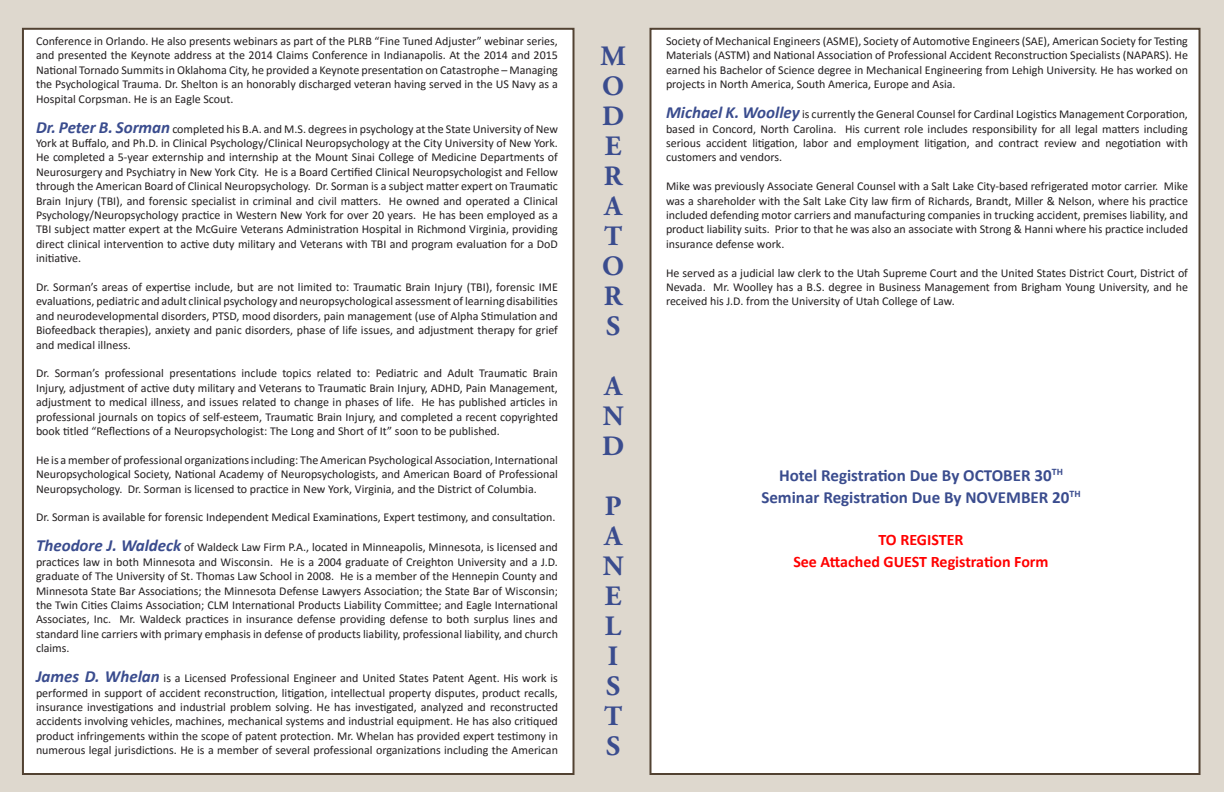
<style>
.page{position:relative;width:1224px;height:792px;background:#ded8ce}
.page>*{position:absolute;margin:0;border:0;box-sizing:border-box;transform-origin:0 0}
.t1{font:700 28px "Adobe Garamond Pro";color:#3a4c8e}
.t2{font:700 17px "Calibri";color:#3a4c8e}
.t3{font:700 16px "Calibri";color:#f00}
.t4{font:12px/14.4px "Calibri";color:#231f20;text-align:justify}
.s1{font-weight:700;font-style:italic;font-size:17px;color:#3a4c8e}
</style>
<div class="page">
<div style="left:650px;top:28px;width:551px;height:747px;background:#fff;border:2px solid #524232"></div>
<div style="left:22px;top:28px;width:552px;height:747px;background:#fff;border:2px solid #524232"></div>
<p class="t4" style="left:36px;top:33px;width:523px">Conference in Orlando. He also presents webinars as part of the PLRB “Fine Tuned Adjuster” webinar series, and presented the Keynote address at the 2014 Claims Conference in Indianapolis. At the 2014 and 2015<br>National Tornado Summits in Oklahoma City, he provided a Keynote presentation on Catastrophe – Managing the Psychological Trauma. Dr. Shelton is an honorably discharged veteran having served in the US Navy as a Hospital Corpsman. He is an Eagle Scout.</p>
<p class="t4" style="left:36px;top:121px;width:524px"><span class="s1">Dr. Peter B. Sorman</span> completed his B.A. and M.S. degrees in psychology at the State University of New York at Buffalo, and Ph.D. in Clinical Psychology/Clinical Neuropsychology at the City University of New York.<br>He completed a 5-year externship and internship at the Mount Sinai College of Medicine Departments of Neurosurgery and Psychiatry in New York City. He is a Board Certified Clinical Neuropsychologist and Fellow through the American Board of Clinical Neuropsychology. Dr. Sorman is a subject matter expert on Traumatic Brain Injury (TBI), and forensic specialist in criminal and civil matters. He owned and operated a Clinical Psychology/Neuropsychology practice in Western New York for over 20 years. He has been employed as a TBI subject matter expert at the McGuire Veterans Administration Hospital in Richmond Virginia, providing direct clinical intervention to active duty military and Veterans with TBI and program evaluation for a DoD initiative.</p>
<p class="t4" style="left:36px;top:279px;width:523px">Dr. Sorman’s areas of expertise include, but are not limited to: Traumatic Brain Injury (TBI), forensic IME evaluations, pediatric and adult clinical psychology and neuropsychological assessment of learning disabilities and neurodevelopmental disorders, PTSD, mood disorders, pain management (use of Alpha Stimulation and Biofeedback therapies), anxiety and panic disorders, phase of life issues, and adjustment therapy for grief and medical illness.</p>
<p class="t4" style="left:36px;top:366px;width:523px">Dr. Sorman’s professional presentations include topics related to: Pediatric and Adult Traumatic Brain Injury, adjustment of active duty military and Veterans to Traumatic Brain Injury, ADHD, Pain Management, adjustment to medical illness, and issues related to change in phases of life. He has published articles in professional journals on topics of self-esteem, Traumatic Brain Injury, and completed a recent copyrighted book titled “Reflections of a Neuropsychologist: The Long and Short of It” soon to be published.</p>
<p class="t4" style="left:36px;top:452px;width:523px">He is a member of professional organizations including: The American Psychological Association, International Neuropsychological Society, National Academy of Neuropsychologists, and American Board of Professional Neuropsychology. Dr. Sorman is licensed to practice in New York, Virginia, and the District of Columbia.</p>
<p class="t4" style="left:36px;top:510px;width:521px">Dr. Sorman is available for forensic Independent Medical Examinations, Expert testimony, and consultation.</p>
<p class="t4" style="left:36px;top:540px;width:523px"><span class="s1">Theodore J. Waldeck</span> of Waldeck Law Firm P.A., located in Minneapolis, Minnesota, is licensed and practices law in both Minnesota and Wisconsin. He is a 2004 graduate of Creighton University and a J.D. graduate of The University of St. Thomas Law School in 2008. He is a member of the Hennepin County and Minnesota State Bar Associations; the Minnesota Defense Lawyers Association; the State Bar of Wisconsin; the Twin Cities Claims Association; CLM International Products Liability Committee; and Eagle International Associates, Inc. Mr. Waldeck practices in insurance defense providing defense to both surplus lines and standard line carriers with primary emphasis in defense of products liability, professional liability, and church claims.</p>
<p class="t4" style="left:36px;top:671px;width:524px"><span class="s1">James D. Whelan</span> is a Licensed Professional Engineer and United States Patent Agent. His work is performed in support of accident reconstruction, litigation, intellectual property disputes, product recalls, insurance investigations and industrial problem solving. He has investigated, analyzed and reconstructed accidents involving vehicles, machines, mechanical systems and industrial equipment. He has also critiqued product infringements within the scope of patent protection. Mr. Whelan has provided expert testimony in numerous legal jurisdictions. He is a member of several professional organizations including the American</p>
<p class="t1" style="left:600px;top:40px;width:27px">M</p>
<p class="t1" style="left:602px;top:70px;width:24px">O</p>
<p class="t1" style="left:602px;top:100px;width:24px">D</p>
<p class="t1" style="left:605px;top:130px;width:18px">E</p>
<p class="t1" style="left:604px;top:160px;width:20px">R</p>
<p class="t1" style="left:604px;top:190px;width:19px">A</p>
<p class="t1" style="left:604px;top:220px;width:20px">T</p>
<p class="t1" style="left:602px;top:250px;width:24px">O</p>
<p class="t1" style="left:604px;top:280px;width:20px">R</p>
<p class="t1" style="left:606px;top:310px;width:16px">S</p>
<p class="t1" style="left:604px;top:370px;width:19px">A</p>
<p class="t1" style="left:603px;top:400px;width:22px">N</p>
<p class="t1" style="left:602px;top:430px;width:24px">D</p>
<p class="t1" style="left:605px;top:490px;width:18px">P</p>
<p class="t1" style="left:604px;top:520px;width:19px">A</p>
<p class="t1" style="left:603px;top:550px;width:22px">N</p>
<p class="t1" style="left:605px;top:580px;width:18px">E</p>
<p class="t1" style="left:605px;top:610px;width:18px">L</p>
<p class="t1" style="left:608px;top:640px;width:12px">I</p>
<p class="t1" style="left:606px;top:670px;width:16px">S</p>
<p class="t1" style="left:604px;top:700px;width:20px">T</p>
<p class="t1" style="left:606px;top:730px;width:16px">S</p>
<p class="t4" style="left:666px;top:33px;width:524px">Society of Mechanical Engineers (ASME), Society of Automotive Engineers (SAE), American Society for Testing Materials (ASTM) and National Association of Professional Accident Reconstruction Specialists (NAPARS). He earned his Bachelor of Science degree in Mechanical Engineering from Lehigh University. He has worked on projects in North America, South America, Europe and Asia.</p>
<p class="t4" style="left:666px;top:107px;width:523px"><span class="s1">Michael K. Woolley</span> is currently the General Counsel for Cardinal Logistics Management Corporation, based in Concord, North Carolina. His current role includes responsibility for all legal matters including serious accident litigation, labor and employment litigation, and contract review and negotiation with customers and vendors.</p>
<p class="t4" style="left:666px;top:179px;width:523px">Mike was previously Associate General Counsel with a Salt Lake City-based refrigerated motor carrier. Mike was a shareholder with the Salt Lake City law firm of Richards, Brandt, Miller &amp; Nelson, where his practice included defending motor carriers and manufacturing companies in trucking accident, premises liability, and product liability suits. Prior to that he was also an associate with Strong &amp; Hanni where his practice included insurance defense work.</p>
<p class="t4" style="left:666px;top:265px;width:523px">He served as a judicial law clerk to the Utah Supreme Court and the United States District Court, District of Nevada. Mr. Woolley has a B.S. degree in Business Management from Brigham Young University, and he received his J.D. from the University of Utah College of Law.</p>
<p class="t2" style="left:779px;top:463px;width:285px">Hotel Registration Due By OCTOBER 30<sup>TH</sup></p>
<p class="t2" style="left:761px;top:485px;width:321px">Seminar Registration Due By NOVEMBER 20<sup>TH</sup></p>
<p class="t3" style="left:878px;top:528px;width:87px">TO REGISTER</p>
<p class="t3" style="left:793px;top:550px;width:257px">See Attached GUEST Registration Form</p>
</div>
